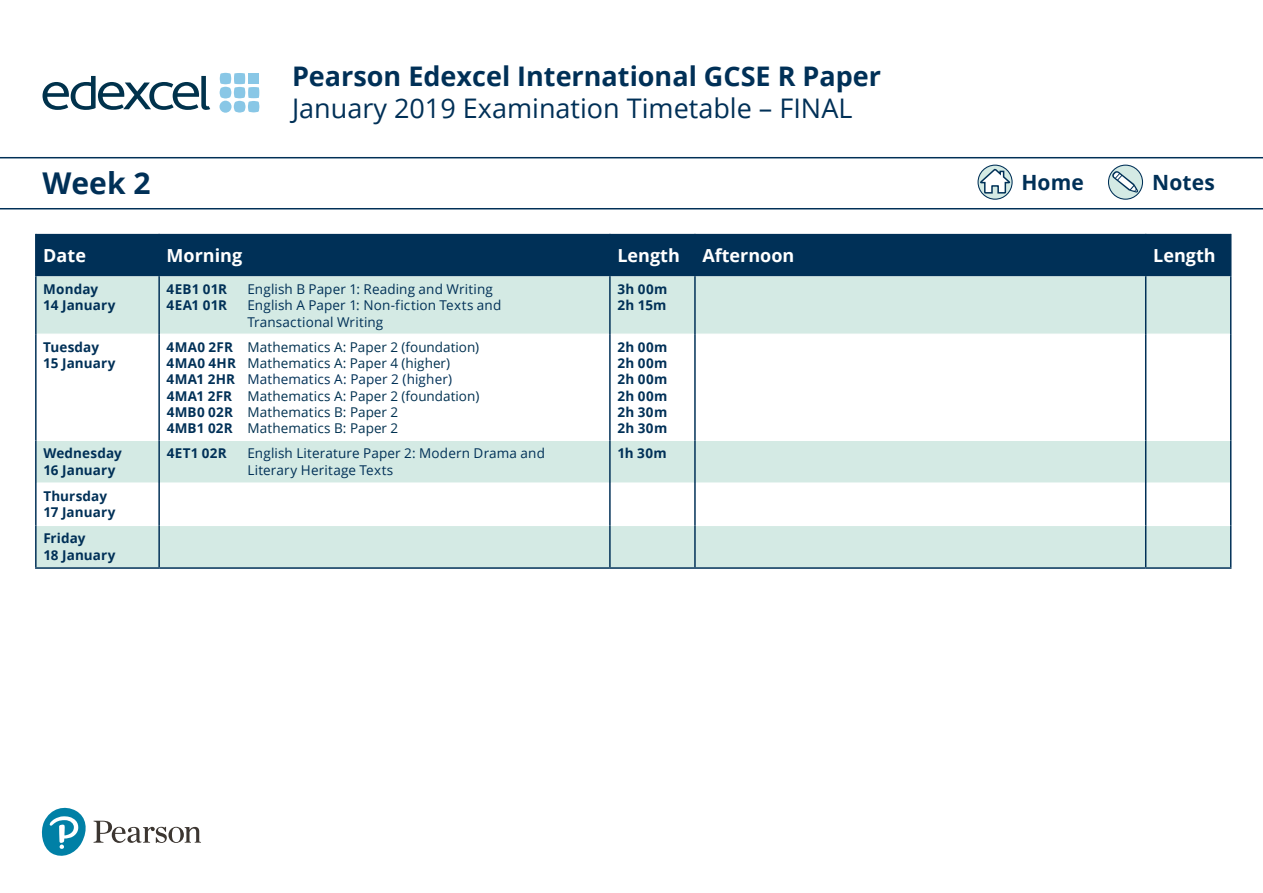
<style>
.page{position:relative;width:1263px;height:893px;background:#fff}
.page>*{position:absolute;margin:0;border:0;box-sizing:border-box;transform-origin:0 0}
.t1{font:700 30px "Open Sans";color:#003057}
.t2{font:700 27px "Open Sans";color:#003057}
.t3{font:27px "Open Sans";color:#003057}
.t4{font:700 21px "Open Sans";letter-spacing:.005em;color:#003057}
.t5{font:700 18px "Open Sans";color:#fff}
.t6{font:13.5px/16.2px "Open Sans";letter-spacing:.01em;color:#003150}
.t7{font:700 13.5px/16.2px "Open Sans";letter-spacing:.01em;color:#003057}
.t8{font:13.5px/16.2px "Open Sans";letter-spacing:.01em;color:#003057}
.s1{font-weight:700;color:#003057}
.s2{color:#003057}
</style>
<div class="page">
<svg style="left:1108px;top:165px;width:34px;height:34px"></svg>
<div style="left:1108px;top:165px;width:35px;height:35px;border:1px solid #003057;border-radius:50%"></div>
<svg style="left:1112px;top:171px;width:26px;height:22px"></svg>
<svg style="left:978px;top:165px;width:34px;height:34px"></svg>
<div style="left:977px;top:165px;width:36px;height:35px;border:1px solid #003057;border-radius:50%"></div>
<svg style="left:979px;top:169px;width:31px;height:25px"></svg>
<hr style="left:0;top:157px;width:1263px;height:1px;background:#003057">
<hr style="left:0;top:208px;width:1263px;height:1px;background:#003057">
<svg style="left:43px;top:76px;width:167px;height:34px"></svg>
<svg style="left:220px;top:73px;width:39px;height:40px"></svg>
<div style="left:248px;top:73px;width:11px;height:11px;background:#89c7e6"></div>
<div style="left:219px;top:101px;width:13px;height:12px;background:#89c7e6;border-radius:50%"></div>
<svg style="left:41px;top:807px;width:160px;height:49px"></svg>
<div style="left:37px;top:234px;width:1193px;height:42px;background:#003057"></div>
<div style="left:37px;top:276px;width:1193px;height:291px;background:#d4eae4"></div>
<svg style="left:37px;top:335px;width:1193px;height:190px"></svg>
<hr style="left:37px;top:334px;width:121px;height:1px;background:#fff">
<hr style="left:160px;top:334px;width:449px;height:1px;background:#fff">
<hr style="left:611px;top:334px;width:83px;height:1px;background:#fff">
<hr style="left:696px;top:334px;width:449px;height:1px;background:#fff">
<hr style="left:1146px;top:334px;width:84px;height:1px;background:#fff">
<hr style="left:37px;top:440px;width:121px;height:1px;background:#fff">
<hr style="left:160px;top:440px;width:449px;height:1px;background:#fff">
<hr style="left:611px;top:440px;width:83px;height:1px;background:#fff">
<hr style="left:696px;top:440px;width:449px;height:1px;background:#fff">
<hr style="left:1146px;top:440px;width:84px;height:1px;background:#fff">
<hr style="left:37px;top:482px;width:121px;height:1px;background:#fff">
<hr style="left:160px;top:482px;width:449px;height:1px;background:#fff">
<hr style="left:611px;top:482px;width:83px;height:1px;background:#fff">
<hr style="left:696px;top:482px;width:449px;height:1px;background:#fff">
<hr style="left:1146px;top:482px;width:84px;height:1px;background:#fff">
<hr style="left:37px;top:525px;width:121px;height:1px;background:#fff">
<hr style="left:160px;top:525px;width:449px;height:1px;background:#fff">
<hr style="left:611px;top:525px;width:83px;height:1px;background:#fff">
<hr style="left:696px;top:525px;width:449px;height:1px;background:#fff">
<hr style="left:1146px;top:525px;width:84px;height:1px;background:#fff">
<hr style="left:35px;top:234px;width:2px;height:42px;background:#003057">
<hr style="left:158px;top:234px;width:2px;height:42px;background:#003057">
<hr style="left:609px;top:234px;width:2px;height:42px;background:#003057">
<hr style="left:694px;top:234px;width:2px;height:42px;background:#003057">
<hr style="left:1145px;top:234px;width:1px;height:42px;background:#003057">
<hr style="left:1230px;top:234px;width:1px;height:42px;background:#003057">
<hr style="left:35px;top:276px;width:2px;height:58px;background:#003057">
<hr style="left:158px;top:276px;width:2px;height:58px;background:#003057">
<hr style="left:609px;top:276px;width:2px;height:58px;background:#003057">
<hr style="left:694px;top:276px;width:2px;height:58px;background:#003057">
<hr style="left:1145px;top:276px;width:1px;height:58px;background:#003057">
<hr style="left:1230px;top:276px;width:1px;height:58px;background:#003057">
<hr style="left:35px;top:334px;width:2px;height:106px;background:#003057">
<hr style="left:158px;top:334px;width:2px;height:106px;background:#003057">
<hr style="left:609px;top:334px;width:2px;height:106px;background:#003057">
<hr style="left:694px;top:334px;width:2px;height:106px;background:#003057">
<hr style="left:1145px;top:334px;width:1px;height:106px;background:#003057">
<hr style="left:1230px;top:334px;width:1px;height:106px;background:#003057">
<hr style="left:35px;top:440px;width:2px;height:43px;background:#003057">
<hr style="left:158px;top:440px;width:2px;height:43px;background:#003057">
<hr style="left:609px;top:440px;width:2px;height:43px;background:#003057">
<hr style="left:694px;top:440px;width:2px;height:43px;background:#003057">
<hr style="left:1145px;top:440px;width:1px;height:43px;background:#003057">
<hr style="left:1230px;top:440px;width:1px;height:43px;background:#003057">
<hr style="left:35px;top:483px;width:2px;height:42px;background:#003057">
<hr style="left:158px;top:483px;width:2px;height:42px;background:#003057">
<hr style="left:609px;top:483px;width:2px;height:42px;background:#003057">
<hr style="left:694px;top:483px;width:2px;height:42px;background:#003057">
<hr style="left:1145px;top:483px;width:1px;height:42px;background:#003057">
<hr style="left:1230px;top:483px;width:1px;height:42px;background:#003057">
<hr style="left:35px;top:525px;width:2px;height:42px;background:#003057">
<hr style="left:158px;top:525px;width:2px;height:42px;background:#003057">
<hr style="left:609px;top:525px;width:2px;height:42px;background:#003057">
<hr style="left:694px;top:525px;width:2px;height:42px;background:#003057">
<hr style="left:1145px;top:525px;width:1px;height:42px;background:#003057">
<hr style="left:1230px;top:525px;width:1px;height:42px;background:#003057">
<hr style="left:35px;top:567px;width:124px;height:2px;background:#003057">
<hr style="left:159px;top:567px;width:451px;height:2px;background:#003057">
<hr style="left:610px;top:567px;width:85px;height:2px;background:#003057">
<hr style="left:695px;top:567px;width:451px;height:2px;background:#003057">
<hr style="left:1146px;top:567px;width:85px;height:2px;background:#003057">
<h1 class="t1" style="left:43px;top:162px;width:109px">Week 2</h1>
<h2 class="t2" style="left:292px;top:57px;width:591px">Pearson Edexcel International GCSE R Paper</h2>
<h2 class="t3" style="left:292px;top:90px;width:562px">January 2019 Examination Timetable – FINAL</h2>
<h3 class="t4" style="left:1021px;top:168px;width:64px">Home</h3>
<h3 class="t4" style="left:1152px;top:168px;width:64px">Notes</h3>
<h3 class="t5" style="left:43px;top:243px;width:44px">Date</h3>
<h3 class="t5" style="left:167px;top:243px;width:77px">Morning</h3>
<h3 class="t5" style="left:617px;top:243px;width:64px">Length</h3>
<h3 class="t5" style="left:702px;top:243px;width:93px">Afternoon</h3>
<h3 class="t5" style="left:1153px;top:243px;width:64px">Length</h3>
<p class="t7" style="left:43px;top:281px;width:74px">Monday<br>14 January</p>
<p class="t7" style="left:167px;top:281px;width:62px">4EB1 01R</p>
<p class="t8" style="left:247px;top:281px;width:247px">English B Paper 1: Reading and Writing</p>
<p class="t7" style="left:617px;top:281px;width:51px">3h 00m<br>2h 15m</p>
<p class="t7" style="left:167px;top:297px;width:62px">4EA1 01R</p>
<p class="t8" style="left:247px;top:297px;width:255px">English A Paper 1: Non-fiction Texts and<br>Transactional Writing</p>
<p class="t7" style="left:43px;top:339px;width:74px">Tuesday<br>15 January</p>
<p class="t6" style="left:167px;top:339px;width:314px"><span class="s1">4MA0 2FR</span> Mathematics A: Paper 2 (foundation)<br><span class="s1">4MA0 4HR</span> Mathematics A: Paper 4 (higher)<br><span class="s1">4MA1 2HR</span> <span class="s2">Mathematics A: Paper 2 (higher)<br></span><span class="s1">4MA1 2FR</span> Mathematics A: Paper 2 (foundation)<br><span class="s1">4MB0 02R</span> Mathematics B: Paper 2<br><span class="s1">4MB1 02R</span> Mathematics B: Paper 2</p>
<p class="t7" style="left:617px;top:339px;width:51px;text-align:justify">2h 00m 2h 00m 2h 00m 2h 00m 2h 30m 2h 30m</p>
<p class="t7" style="left:43px;top:445px;width:80px">Wednesday<br>16 January</p>
<p class="t7" style="left:167px;top:445px;width:62px">4ET1 02R</p>
<p class="t8" style="left:247px;top:445px;width:299px">English Literature Paper 2: Modern Drama and<br>Literary Heritage Texts</p>
<p class="t7" style="left:617px;top:445px;width:51px">1h 30m</p>
<p class="t7" style="left:43px;top:487px;width:74px">Thursday<br>17 January</p>
<p class="t7" style="left:43px;top:530px;width:74px">Friday<br>18 January</p>
</div>
